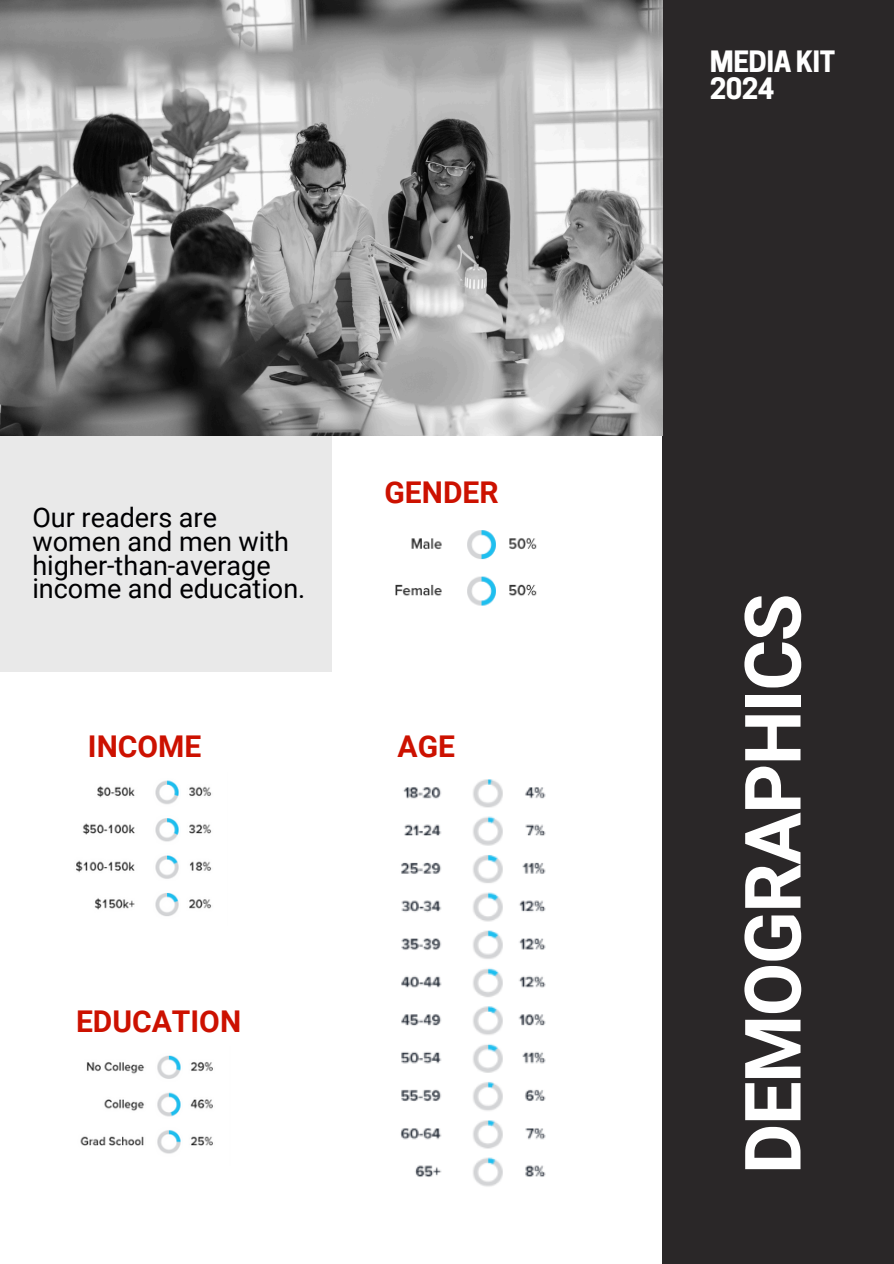
<style>
.page{position:relative;width:894px;height:1264px;background:#fff}
.page>*{position:absolute;margin:0;border:0;box-sizing:border-box;transform-origin:0 0}
.t1{font:700 77.7px "Roboto";letter-spacing:-.02em;color:#fff}
.t2{font:700 30px "Roboto";color:#c10}
.t3{font:700 27.6px/26.8px "Cooper Hewitt";letter-spacing:-.02em;color:#fff}
.t4{font:27px/23.7px "Roboto";color:#000002}
</style>
<div class="page">
<div style="left:662px;top:0;width:231px;height:1263px;background:#2a2728"></div>
<div style="left:0;top:436px;width:331px;height:236px;background:#e9e9e9"></div>
<img style="left:473px;top:779px;width:73px;height:408px">
<img style="left:400px;top:787px;width:42px;height:390px">
<img style="left:76px;top:786px;width:59px;height:124px">
<img style="left:155px;top:780px;width:57px;height:136px">
<img style="left:157px;top:1055px;width:56px;height:99px">
<img style="left:80px;top:1062px;width:64px;height:84px">
<img style="left:395px;top:538px;width:47px;height:58px">
<img style="left:467px;top:530px;width:70px;height:76px">
<img style="left:0;top:0;width:662px;height:436px">
<h2 class="t4" style="left:32px;top:506px;width:274px">Our readers are women and men with higher-than-average income and education.</h2>
<h2 class="t2" style="left:384px;top:475px;width:115px">GENDER</h2>
<h2 class="t2" style="left:88px;top:729px;width:115px">INCOME</h2>
<h2 class="t2" style="left:397px;top:729px;width:59px">AGE</h2>
<h2 class="t2" style="left:76px;top:1003px;width:167px">EDUCATION</h2>
<p class="t3" style="left:709px;top:52px;width:127px">MEDIA KIT<br>2024</p>
<h1 class="t1" style="left:728px;top:1174px;width:582px;rotate:-90deg">DEMOGRAPHICS</h1>
</div>
